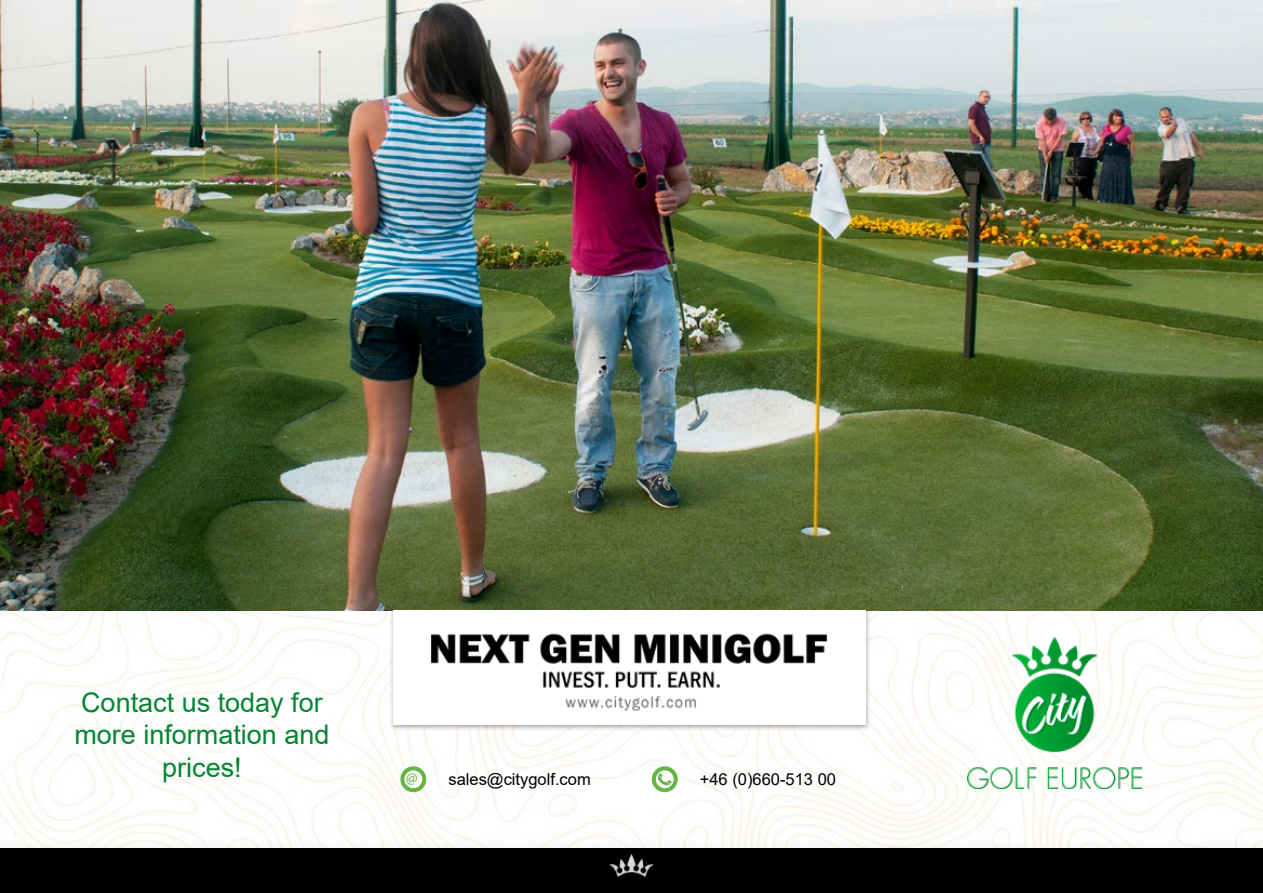
<style>
.page{position:relative;width:1263px;height:893px;background:#fff}
.page>*{position:absolute;margin:0;border:0;box-sizing:border-box;transform-origin:0 0}
.t1{font:27px/32.4px "Arial";color:#048434;text-align:center}
.t2{font:16.5px "Arial";color:#000}
.t3{font:16.05px "Myriad Pro";color:#62b443}
</style>
<div class="page">
<div style="left:0;top:847px;width:1263px;height:46px;background:#000"></div>
<img style="left:610px;top:855px;width:43px;height:21px">
<img style="left:0;top:610px;width:1263px;height:237px">
<img style="left:0;top:0;width:1263px;height:610px">
<img style="left:967px;top:638px;width:175px;height:151px">
<div style="left:393px;top:610px;width:472px;height:115px;background:#fff"></div>
<img style="left:430px;top:633px;width:398px;height:78px">
<div style="left:400px;top:766px;width:26px;height:26px;border:4px solid #62b443;border-radius:50%"></div>
<div style="left:652px;top:766px;width:26px;height:26px;border:4px solid #62b443;border-radius:50%"></div>
<svg style="left:656px;top:773px;width:16px;height:14px"></svg>
<p class="t1" style="left:74px;top:686px;width:257px">Contact us today for more information and prices!</p>
<p class="t3" style="left:406px;top:768px;width:13px">@</p>
<p class="t2" style="left:448px;top:768px;width:144px">sales@citygolf.com</p>
<p class="t2" style="left:700px;top:768px;width:138px">+46 (0)660-513 00</p>
</div>
